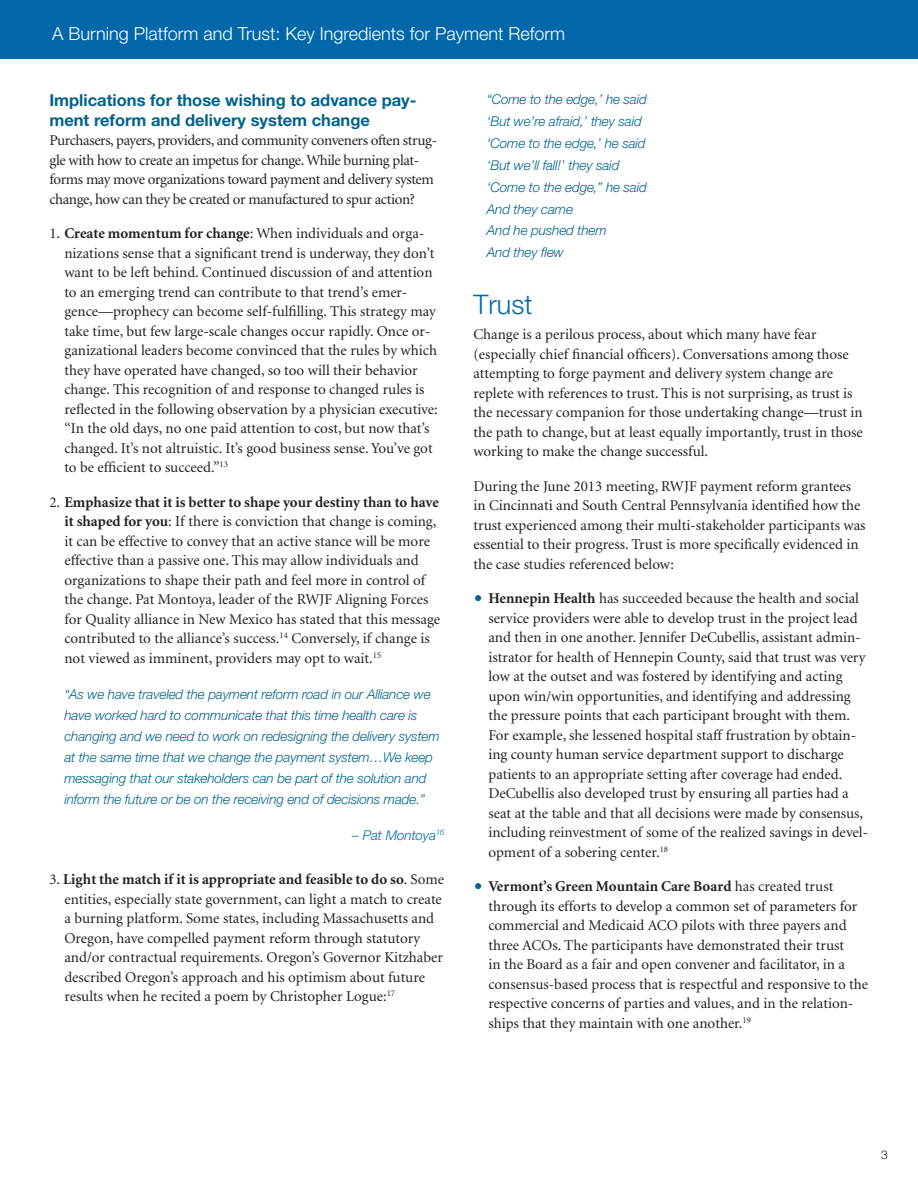
<style>
.page{position:relative;width:918px;height:1188px;background:#fff}
.page>*{position:absolute;margin:0;border:0;box-sizing:border-box;transform-origin:0 0}
.ROI_sub{font:300 27px "Helvetica Neue LT Std";color:#0068a9}
.t1{font:300 18px "Helvetica Neue LT Std";color:#fff}
.NEW_sub{font:700 16.5px/19.8px "Helvetica Neue LT Std";color:#00628e}
.NEW_body{font:15px/19.5px "Minion";color:#231f20}
.NEW_body-2{font:15px/19.5px "Minion";letter-spacing:-.025em;color:#231f20}
.NEW_body-3{font:italic 300 13.5px/21px "Helvetica Neue LT Std";letter-spacing:-.01em;color:#00628e}
.ROI_sub-2{font:italic 300 13.5px "Helvetica Neue LT Std";letter-spacing:-.01em;color:#0068a9}
.t2{font:300 12px "Helvetica";color:#231f20}
.s1{font-weight:700}
.s2{color:#00628e}
</style>
<div class="page">
<div style="left:0;top:0;width:918px;height:59px;background:#0068a9"></div>
<p class="t1" style="left:52px;top:23px;width:515px">A Burning Platform and Trust: Key Ingredients for Payment Reform</p>
<p class="NEW_sub" style="left:49px;top:90px;width:369px">Implications for those wishing to advance pay&shy;ment reform and delivery system change</p>
<p class="NEW_body-2" style="left:49px;top:131px;width:389px">Purchasers, payers, providers, and community conveners often strug&shy;gle with how to create an impetus for change. While burning plat&shy;forms may move organizations toward payment and delivery system change, how can they be created or manufactured to spur action?</p>
<p class="NEW_body" style="left:64px;top:224px;width:375px;text-indent:-15px">1. <span class="s1">Create momentum for change</span>: When individuals and orga&shy;nizations sense that a significant trend is underway, they don’t want to be left behind. Continued discussion of and attention to an emerging trend can contribute to that trend’s emer&shy;gence—prophecy can become self-fulfilling. This strategy may take time, but few large-scale changes occur rapidly. Once or&shy;ganizational leaders become convinced that the rules by which they have operated have changed, so too will their behavior change. This recognition of and response to changed rules is reflected in the following observation by a physician executive: “In the old days, no one paid attention to cost, but now that’s changed. It’s not altruistic. It’s good business sense. You’ve got to be efficient to succeed.”<sup>13</sup></p>
<p class="NEW_body" style="left:64px;top:493px;width:377px;text-indent:-15px">2. <span class="s1">Emphasize that it is better to shape your destiny than to have it shaped for you</span>: If there is conviction that change is coming, it can be effective to convey that an active stance will be more effective than a passive one. This may allow individuals and organizations to shape their path and feel more in control of the change. Pat Montoya, leader of the RWJF Aligning Forces for Quality alliance in New Mexico has stated that this message contributed to the alliance’s success.<sup>14</sup> Conversely, if change is not viewed as imminent, providers may opt to wait.<sup>15</sup></p>
<p class="NEW_body-3" style="left:64px;top:683px;width:377px">“As we have traveled the payment reform road in our Alliance we have worked hard to communicate that this time health care is changing and we need to work on redesigning the delivery system at the same time that we change the payment system…We keep messaging that our stakeholders can be part of the solution and inform the future or be on the receiving end of decisions made.”</p>
<p class="ROI_sub-2" style="left:352px;top:827px;width:94px">– Pat Montoya<sup>16</sup></p>
<p class="NEW_body" style="left:64px;top:870px;width:381px;text-indent:-15px">3. <span class="s1">Light the match if it is appropriate and feasible to do so</span>. Some entities, especially state government, can light a match to create a burning platform. Some states, including Massachusetts and Oregon, have compelled payment reform through statutory and/or contractual requirements. Oregon’s Governor Kitzhaber described Oregon’s approach and his optimism about future results when he recited a poem by Christopher Logue:<sup>17</sup></p>
<p class="NEW_body-3" style="left:487px;top:89px;width:162px">“Come to the edge,’ he said</p>
<p class="NEW_body-3" style="left:487px;top:110px;width:157px">‘But we’re afraid,’ they said</p>
<p class="NEW_body-3" style="left:487px;top:132px;width:160px">‘Come to the edge,’ he said</p>
<p class="NEW_body-3" style="left:487px;top:154px;width:134px">‘But we’ll fall!’ they said</p>
<p class="NEW_body-3" style="left:487px;top:176px;width:162px">‘Come to the edge,” he said</p>
<p class="NEW_body-3" style="left:487px;top:198px;width:88px">And they came</p>
<p class="NEW_body-3" style="left:487px;top:220px;width:121px">And he pushed them</p>
<p class="NEW_body-3" style="left:487px;top:242px;width:79px">And they flew</p>
<p class="ROI_sub" style="left:473px;top:288px;width:60px">Trust</p>
<p class="NEW_body" style="left:473px;top:325px;width:391px">Change is a perilous process, about which many have fear (especially chief financial officers). Conversations among those attempting to forge payment and delivery system change are replete with references to trust. This is not surprising, as trust is the necessary companion for those undertaking change—trust in the path to change, but at least equally importantly, trust in those working to make the change successful.</p>
<p class="NEW_body" style="left:473px;top:477px;width:394px">During the June 2013 meeting, RWJF payment reform grantees in Cincinnati and South Central Pennsylvania identified how the trust experienced among their multi-stakeholder participants was essential to their progress. Trust is more specifically evidenced in the case studies referenced below:</p>
<p class="NEW_body" style="left:488px;top:589px;width:381px;text-indent:-15px"><span class="s2">•</span> <span class="s1">Hennepin Health</span> has succeeded because the health and social service providers were able to develop trust in the project lead and then in one another. Jennifer DeCubellis, assistant admin&shy;istrator for health of Hennepin County, said that trust was very low at the outset and was fostered by identifying and acting upon win/win opportunities, and identifying and addressing the pressure points that each participant brought with them.<br>For example, she lessened hospital staff frustration by obtain&shy;ing county human service department support to discharge patients to an appropriate setting after coverage had ended.<br>DeCubellis also developed trust by ensuring all parties had a seat at the table and that all decisions were made by consensus, including reinvestment of some of the realized savings in devel&shy;opment of a sobering center.<sup>18</sup></p>
<p class="NEW_body" style="left:488px;top:877px;width:381px;text-indent:-15px"><span class="s2">•</span> <span class="s1">Vermont’s Green Mountain Care Board</span> has created trust through its efforts to develop a common set of parameters for commercial and Medicaid ACO pilots with three payers and three ACOs. The participants have demonstrated their trust<br>in the Board as a fair and open convener and facilitator, in a consensus-based process that is respectful and responsive to the respective concerns of parties and values, and in the relation&shy;ships that they maintain with one another.<sup>19</sup></p>
<p class="t2" style="left:881px;top:1144px;width:8px">3</p>
</div>
